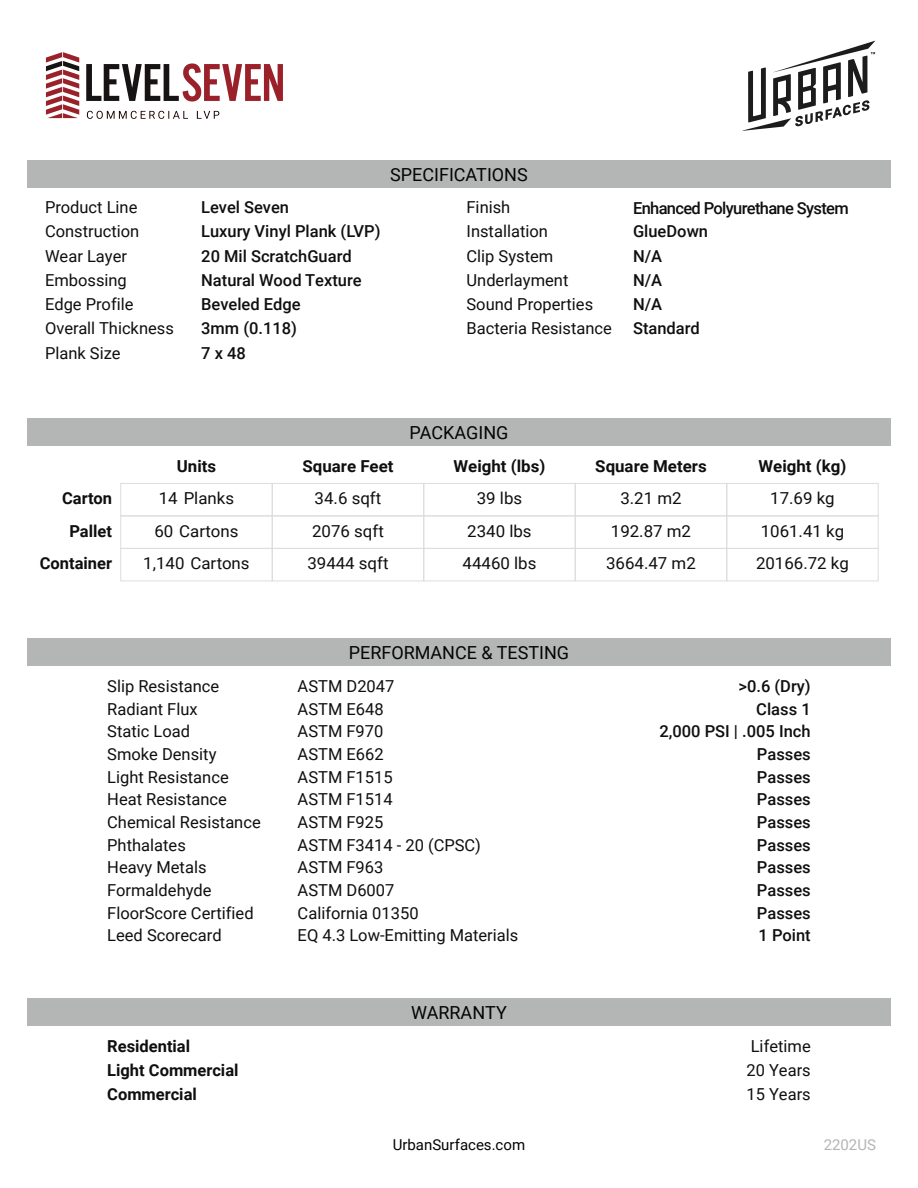
<style>
.page{position:relative;width:918px;height:1188px;background:#fff}
.page>*{position:absolute;margin:0;border:0;box-sizing:border-box;transform-origin:0 0}
.t1{font:18px "Roboto";color:#040503}
.t2{font:16.5px/22.6px "Roboto";color:#0e100e}
.t3{font:500 16.5px/22.6px "Roboto";color:#0e100e}
.t4{font:700 16.5px/24.3px "Roboto";color:#0e100e}
.t5{font:500 16.5px "Roboto";letter-spacing:-.04em;color:#0e100e}
.t6{font:15px "Roboto";color:#040503}
.t7{font:15px "Roboto";color:#b4b5b5}
</style>
<div class="page">
<svg style="left:742px;top:41px;width:133px;height:90px"></svg>
<img style="left:45px;top:52px;width:238px;height:67px">
<div style="left:120px;top:483px;width:153px;height:33px;border:1px solid #ddd"></div>
<div style="left:272px;top:483px;width:152px;height:33px;border:1px solid #ddd"></div>
<div style="left:423px;top:483px;width:153px;height:33px;border:1px solid #ddd"></div>
<div style="left:575px;top:483px;width:152px;height:33px;border:1px solid #ddd"></div>
<div style="left:726px;top:483px;width:153px;height:33px;border:1px solid #ddd"></div>
<div style="left:120px;top:516px;width:153px;height:33px;border:1px solid #ddd"></div>
<div style="left:272px;top:516px;width:152px;height:33px;border:1px solid #ddd"></div>
<div style="left:423px;top:516px;width:153px;height:33px;border:1px solid #ddd"></div>
<div style="left:575px;top:516px;width:152px;height:33px;border:1px solid #ddd"></div>
<div style="left:726px;top:516px;width:153px;height:33px;border:1px solid #ddd"></div>
<div style="left:120px;top:548px;width:153px;height:33px;border:1px solid #ddd"></div>
<div style="left:272px;top:548px;width:152px;height:33px;border:1px solid #ddd"></div>
<div style="left:423px;top:548px;width:153px;height:33px;border:1px solid #ddd"></div>
<div style="left:575px;top:548px;width:152px;height:33px;border:1px solid #ddd"></div>
<div style="left:726px;top:548px;width:153px;height:33px;border:1px solid #ddd"></div>
<div style="left:27px;top:160px;width:864px;height:28px;background:#b4b5b5"></div>
<div style="left:27px;top:418px;width:864px;height:28px;background:#b4b5b5"></div>
<div style="left:27px;top:639px;width:864px;height:27px;background:#b4b5b5"></div>
<div style="left:27px;top:999px;width:864px;height:27px;background:#b4b5b5"></div>
<p class="t2" style="left:45px;top:194px;width:130px;line-height:24.3px">Product Line<br>Construction<br>Wear Layer<br>Embossing<br>Edge Profile<br>Overall Thickness<br>Plank Size</p>
<p class="t3" style="left:201px;top:195px;width:89px">Level Seven</p>
<p class="t3" style="left:201px;top:219px;width:181px">Luxury Vinyl Plank (LVP)</p>
<p class="t3" style="left:201px;top:267px;width:162px;line-height:24.3px">Natural Wood Texture<br>Beveled Edge<br>3mm (0.118)<br>7 x 48</p>
<p class="t3" style="left:201px;top:244px;width:152px">20 Mil ScratchGuard</p>
<p class="t1" style="left:390px;top:162px;width:139px">SPECIFICATIONS</p>
<p class="t2" style="left:467px;top:194px;width:147px;line-height:24.3px">Finish<br>Installation<br>Clip System<br>Underlayment<br>Sound Properties<br>Bacteria Resistance</p>
<p class="t5" style="left:633px;top:197px;width:217px">Enhanced Polyurethane System</p>
<p class="t3" style="left:633px;top:219px;width:77px">GlueDown</p>
<p class="t3" style="left:633px;top:267px;width:68px;line-height:24.3px">N/A<br>N/A<br>Standard</p>
<p class="t3" style="left:633px;top:244px;width:31px">N/A</p>
<p class="t1" style="left:410px;top:420px;width:100px">PACKAGING</p>
<p class="t4" style="left:40px;top:482px;width:74px;line-height:32.5px;text-align:right">Carton<br>Pallet<br>Container</p>
<p class="t4" style="left:177px;top:453px;width:41px">Units</p>
<p class="t4" style="left:302px;top:453px;width:93px">Square Feet</p>
<p class="t4" style="left:454px;top:453px;width:93px">Weight (lbs)</p>
<p class="t4" style="left:595px;top:453px;width:113px">Square Meters</p>
<p class="t4" style="left:759px;top:453px;width:89px">Weight (kg)</p>
<p class="t2" style="left:159px;top:487px;width:77px">14 Planks</p>
<p class="t2" style="left:315px;top:487px;width:68px">34.6 sqft</p>
<p class="t2" style="left:477px;top:487px;width:47px">39 lbs</p>
<p class="t2" style="left:620px;top:487px;width:63px">3.21 m2</p>
<p class="t2" style="left:770px;top:487px;width:66px">17.69 kg</p>
<p class="t2" style="left:154px;top:519px;width:86px">60 Cartons</p>
<p class="t2" style="left:312px;top:519px;width:73px">2076 sqft</p>
<p class="t2" style="left:467px;top:519px;width:66px">2340 lbs</p>
<p class="t2" style="left:611px;top:519px;width:82px">192.87 m2</p>
<p class="t2" style="left:761px;top:519px;width:85px">1061.41 kg</p>
<p class="t2" style="left:143px;top:552px;width:108px">1,140 Cartons</p>
<p class="t2" style="left:307px;top:552px;width:83px">39444 sqft</p>
<p class="t2" style="left:463px;top:552px;width:75px">44460 lbs</p>
<p class="t2" style="left:606px;top:552px;width:91px">3664.47 m2</p>
<p class="t2" style="left:756px;top:552px;width:94px">20166.72 kg</p>
<p class="t1" style="left:349px;top:640px;width:222px">PERFORMANCE &amp; TESTING</p>
<p class="t2" style="left:107px;top:674px;width:155px">Slip Resistance<br>Radiant Flux<br>Static Load<br>Smoke Density<br>Light Resistance<br>Heat Resistance<br>Chemical Resistance<br>Phthalates<br>Heavy Metals<br>Formaldehyde<br>FloorScore Certified<br>Leed Scorecard</p>
<p class="t3" style="left:660px;top:674px;width:153px;text-align:right">&gt;0.6 (Dry)<br>Class 1<br>2,000 PSI | .005 Inch<br>Passes<br>Passes<br>Passes<br>Passes<br>Passes<br>Passes<br>Passes<br>Passes</p>
<p class="t2" style="left:298px;top:674px;width:185px">ASTM D2047<br>ASTM E648<br>ASTM F970<br>ASTM E662<br>ASTM F1515<br>ASTM F1514<br>ASTM F925<br>ASTM F3414 - 20 (CPSC)<br>ASTM F963<br>ASTM D6007<br>California 01350</p>
<p class="t2" style="left:298px;top:923px;width:222px">EQ 4.3 Low-Emitting Materials</p>
<p class="t3" style="left:759px;top:923px;width:54px">1 Point</p>
<p class="t1" style="left:411px;top:1000px;width:97px">WARRANTY</p>
<p class="t4" style="left:107px;top:1033px;width:133px">Residential<br>Light Commercial<br>Commercial</p>
<p class="t2" style="left:751px;top:1034px;width:62px">Lifetime</p>
<p class="t2" style="left:746px;top:1059px;width:66px">20 Years</p>
<p class="t2" style="left:746px;top:1083px;width:66px">15 Years</p>
<p class="t6" style="left:393px;top:1134px;width:134px">UrbanSurfaces.com</p>
<p class="t7" style="left:824px;top:1134px;width:54px">2202US</p>
</div>
